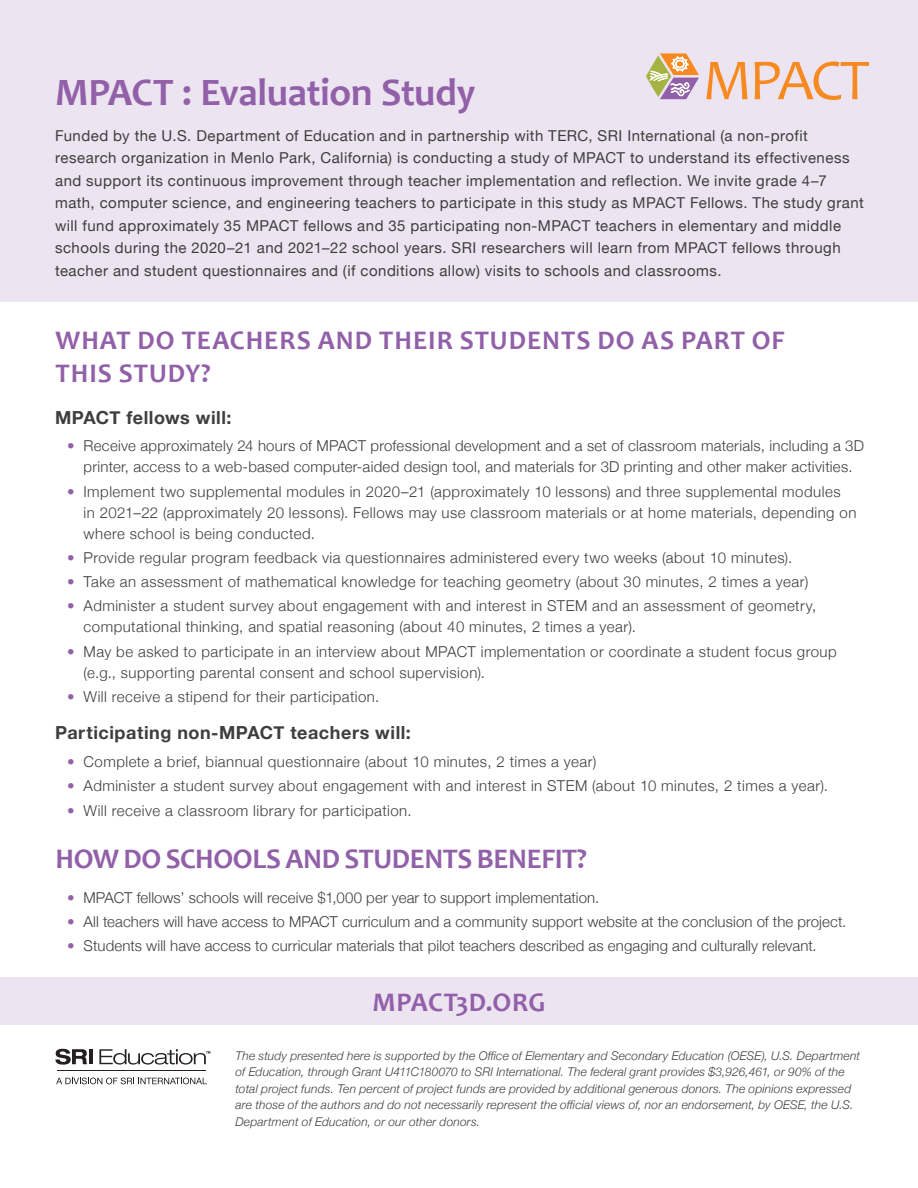
<style>
.page{position:relative;width:918px;height:1188px;background:#fff}
.page>*{position:absolute;margin:0;border:0;box-sizing:border-box;transform-origin:0 0}
.t1{font:58.5px "Candara";letter-spacing:-.05em;color:#f6891f}
.Document_Title{font:700 39px "Candara";letter-spacing:-.01em;color:#9260a9}
.Header_1{font:700 28.5px "Candara";letter-spacing:-.015em;color:#9260a9}
.Header_1-2{font:700 27px/33px "Candara";letter-spacing:.035em;color:#9260a9}
.Header_1-3{font:700 27px "Candara";letter-spacing:.01em;color:#9260a9}
.Basic_body{font:700 18px "Helvetica Neue";letter-spacing:.03em;color:#3e3e3f}
.t2{font:300 15px/21px "Helvetica Neue";letter-spacing:.03em;color:#3e3e3f}
.Basic_body-2{font:15px/22.5px "Helvetica Neue";letter-spacing:.03em;color:#3e3e3f}
.t3{font:300 15px "Helvetica Neue";letter-spacing:.005em;color:#3e3e3f}
.Basic_body-3{font:italic 300 12px/16.5px "Helvetica Neue";letter-spacing:.015em;color:#3e3e3f}
.s1{color:#9260a9}
</style>
<div class="page">
<div style="left:0;top:977px;width:918px;height:48px;background:#ece4f0"></div>
<div style="left:0;top:0;width:918px;height:302px;background:#ece4f0"></div>
<svg style="left:646px;top:53px;width:53px;height:46px"></svg>
<svg style="left:56px;top:1078px;width:151px;height:6px"></svg>
<hr style="left:57px;top:1070px;width:148px;height:1px;background:#231f20">
<svg style="left:55px;top:1049px;width:32px;height:16px"></svg>
<hr style="left:89px;top:1049px;width:4px;height:15px;background:#231f20">
<svg style="left:99px;top:1049px;width:111px;height:16px"></svg>
<p class="t1" style="left:702px;top:45px;width:169px">MPACT</p>
<p class="Document_Title" style="left:55px;top:68px;width:422px">MPACT : Evaluation Study</p>
<p class="Basic_body-2" style="left:55px;top:125px;width:810px">Funded by the U.S. Department of Education and in partnership with TERC, SRI International (a non-profit research organization in Menlo Park, California) is conducting a study of MPACT to understand its effectiveness and support its continuous improvement through teacher implementation and reflection. We invite grade 4–7 math, computer science, and engineering teachers to participate in this study as MPACT Fellows. The study grant will fund approximately 35 MPACT fellows and 35 participating non-MPACT teachers in elementary and middle schools during the 2020–21 and 2021–22 school years. SRI researchers will learn from MPACT fellows through teacher and student questionnaires and (if conditions allow) visits to schools and classrooms.</p>
<p class="Header_1-2" style="left:56px;top:324px;width:731px">WHAT DO TEACHERS AND THEIR STUDENTS DO AS PART OF<br>THIS STUDY?</p>
<p class="Basic_body" style="left:55px;top:403px;width:178px">MPACT fellows will:</p>
<p class="t2" style="left:67px;top:434px;width:799px;text-align:center"><span class="s1">•</span> Receive approximately 24 hours of MPACT professional development and a set of classroom materials, including a 3D printer, access to a web-based computer-aided design tool, and materials for 3D printing and other maker activities.</p>
<p class="t2" style="left:84px;top:480px;width:774px;text-indent:-16px"><span class="s1">•</span> Implement two supplemental modules in 2020–21 (approximately 10 lessons) and three supplemental modules<br>in 2021–22 (approximately 20 lessons). Fellows may use classroom materials or at home materials, depending on where school is being conducted.</p>
<p class="t2" style="left:67px;top:546px;width:727px"><span class="s1">•</span> Provide regular program feedback via questionnaires administered every two weeks (about 10 minutes).</p>
<p class="t2" style="left:67px;top:570px;width:743px"><span class="s1">•</span> Take an assessment of mathematical knowledge for teaching geometry (about 30 minutes, 2 times a year)</p>
<p class="t2" style="left:84px;top:594px;width:734px;text-indent:-16px"><span class="s1">•</span> Administer a student survey about engagement with and interest in STEM and an assessment of geometry, computational thinking, and spatial reasoning (about 40 minutes, 2 times a year).</p>
<p class="t2" style="left:84px;top:640px;width:755px;text-indent:-16px"><span class="s1">•</span> May be asked to participate in an interview about MPACT implementation or coordinate a student focus group (e.g., supporting parental consent and school supervision).</p>
<p class="t2" style="left:67px;top:685px;width:314px"><span class="s1">•</span> Will receive a stipend for their participation.</p>
<p class="Basic_body" style="left:55px;top:719px;width:357px">Participating non-MPACT teachers will:</p>
<p class="t2" style="left:67px;top:750px;width:531px"><span class="s1">•</span> Complete a brief, biannual questionnaire (about 10 minutes, 2 times a year)</p>
<p class="t2" style="left:67px;top:775px;width:763px"><span class="s1">•</span> Administer a student survey about engagement with and interest in STEM (about 10 minutes, 2 times a year).</p>
<p class="t2" style="left:67px;top:799px;width:346px"><span class="s1">•</span> Will receive a classroom library for participation.</p>
<p class="Header_1" style="left:56px;top:841px;width:533px">HOW DO SCHOOLS AND STUDENTS BENEFIT?</p>
<p class="t3" style="left:67px;top:886px;width:534px"><span class="s1">•</span> MPACT fellows’ schools will receive $1,000 per year to support implementation.</p>
<p class="t3" style="left:67px;top:910px;width:781px"><span class="s1">•</span> All teachers will have access to MPACT curriculum and a community support website at the conclusion of the project.</p>
<p class="t3" style="left:67px;top:934px;width:751px"><span class="s1">•</span> Students will have access to curricular materials that pilot teachers described as engaging and culturally relevant.</p>
<p class="Header_1-3" style="left:373px;top:985px;width:174px">MPACT3D.ORG</p>
<p class="Basic_body-3" style="left:236px;top:1047px;width:626px">The study presented here is supported by the Office of Elementary and Secondary Education (OESE), U.S. Department of Education, through Grant U411C180070 to SRI International. The federal grant provides $3,926,461, or 90% of the total project funds. Ten percent of project funds are provided by additional generous donors. The opinions expressed are those of the authors and do not necessarily represent the official views of, nor an endorsement, by OESE, the U.S.<br>Department of Education, or our other donors.</p>
</div>
